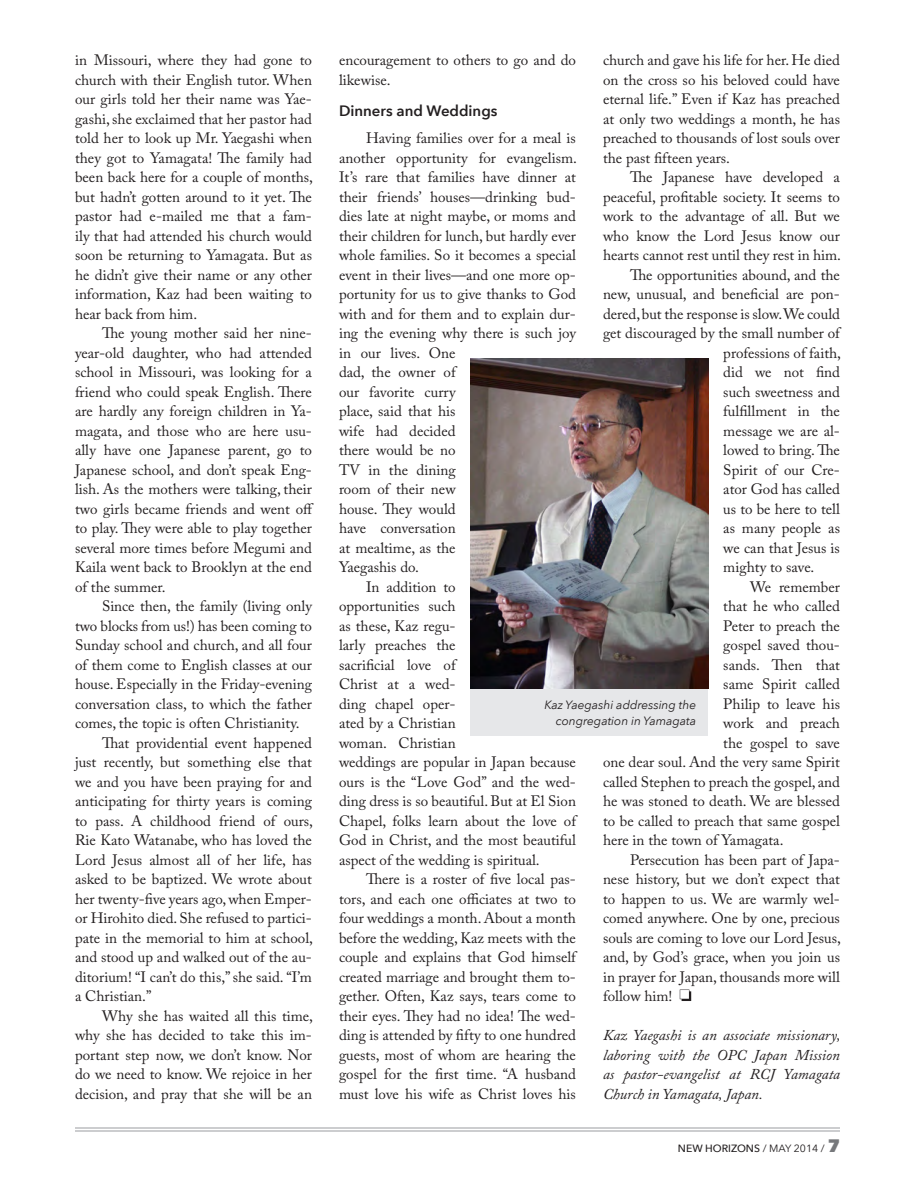
<style>
.page{position:relative;width:918px;height:1188px;background:#fff}
.page>*{position:absolute;margin:0;border:0;box-sizing:border-box;transform-origin:0 0}
.Main_text{font:15px/19.5px "Adobe Caslon Pro";color:#231f20;text-align:justify}
.Main_text-2{font:italic 15px/19.5px "Adobe Caslon Pro";color:#231f20;text-align:justify}
.Main_heading{font:600 15px "Avenir Next";color:#231f20}
.Photo_Caption{font:italic 12px/16.5px "Avenir Next";letter-spacing:-.005em;color:#231f20;text-align:right}
.t1{font:500 10.5px "Avenir Next";color:#231f20}
.s1{font-weight:400}
.s2{font-weight:800;font-size:18px;color:#76787b}
</style>
<div class="page">
<hr style="left:75px;top:1127px;width:765px;height:2px;background:#bcbdc0">
<hr style="left:75px;top:1130px;width:765px;height:2px;background:#bcbdc0">
<svg style="left:680px;top:990px;width:11px;height:11px"></svg>
<div style="left:471px;top:435px;width:237px;height:301px;background:#e6e7e9"></div>
<img style="left:471px;top:359px;width:237px;height:330px">
<p class="Main_text" style="left:75px;top:50px;width:240px">in Missouri, where they had gone to church with their English tutor. When our girls told her their name was Yae&shy;gashi, she exclaimed that her pastor had told her to look up Mr. Yaegashi when they got to Yamagata! The family had been back here for a couple of months, but hadn’t gotten around to it yet. The pastor had e-mailed me that a fam&shy;ily that had attended his church would soon be returning to Yamagata. But as he didn’t give their name or any other information, Kaz had been waiting to hear back from him.</p>
<p class="Main_text" style="left:75px;top:323px;width:240px;text-align:left;text-indent:27px">The young mother said her nine&shy;year-old daughter, who had attended school in Missouri, was looking for a friend who could speak English. There are hardly any foreign children in Ya&shy;magata, and those who are here usu&shy;ally have one Japanese parent, go to Japanese school, and don’t speak Eng&shy;lish. As the mothers were talking, their two girls became friends and went off to play. They were able to play together several more times before Megumi and Kaila went back to Brooklyn at the end of the summer.</p>
<p class="Main_text" style="left:75px;top:596px;width:239px;text-indent:27px">Since then, the family (living only two blocks from us!) has been coming to Sunday school and church, and all four of them come to English classes at our house. Especially in the Friday-evening conversation class, to which the father comes, the topic is often Christianity.</p>
<p class="Main_text" style="left:75px;top:733px;width:240px;text-indent:27px">That providential event happened just recently, but something else that we and you have been praying for and anticipating for thirty years is coming to pass. A childhood friend of ours, Rie Kato Watanabe, who has loved the Lord Jesus almost all of her life, has asked to be baptized. We wrote about her twenty-five years ago, when Emper&shy;or Hirohito died. She refused to partici&shy;pate in the memorial to him at school, and stood up and walked out of the au&shy;ditorium! “I can’t do this,” she said. “I’m a Christian.”</p>
<p class="Main_text" style="left:75px;top:1006px;width:240px;text-indent:27px">Why she has waited all this time, why she has decided to take this im&shy;portant step now, we don’t know. Nor do we need to know. We rejoice in her decision, and pray that she will be an</p>
<p class="Main_text" style="left:603px;top:50px;width:239px">church and gave his life for her. He died on the cross so his beloved could have eternal life.” Even if Kaz has preached at only two weddings a month, he has preached to thousands of lost souls over the past fifteen years.</p>
<p class="Main_text" style="left:603px;top:167px;width:240px;text-indent:27px">The Japanese have developed a peaceful, profitable society. It seems to work to the advantage of all. But we who know the Lord Jesus know our hearts cannot rest until they rest in him.</p>
<p class="Main_text" style="left:630px;top:265px;width:211px">The opportunities abound, and the</p>
<p class="Main_text" style="left:603px;top:284px;width:238px">new, unusual, and beneficial are pon-</p>
<p class="Main_text" style="left:603px;top:304px;width:238px">dered, but the response is slow. We could</p>
<p class="Main_text" style="left:603px;top:323px;width:238px">get discouraged by the small number of</p>
<p class="Main_text" style="left:723px;top:343px;width:119px">professions of faith,</p>
<p class="Main_text" style="left:723px;top:362px;width:118px">did we not find</p>
<p class="Main_text" style="left:723px;top:382px;width:118px">such sweetness and</p>
<p class="Main_text" style="left:723px;top:401px;width:118px">fulfillment in the</p>
<p class="Main_text" style="left:723px;top:421px;width:118px">message we are al-</p>
<p class="Main_text" style="left:723px;top:440px;width:118px">lowed to bring. The</p>
<p class="Main_text" style="left:723px;top:460px;width:118px">Spirit of our Cre-</p>
<p class="Main_text" style="left:723px;top:479px;width:118px">ator God has called</p>
<p class="Main_text" style="left:723px;top:499px;width:118px">us to be here to tell</p>
<p class="Main_text" style="left:723px;top:518px;width:118px">as many people as</p>
<p class="Main_text" style="left:723px;top:538px;width:118px">we can that Jesus is</p>
<p class="Main_text" style="left:723px;top:557px;width:93px">mighty to save.</p>
<p class="Main_text" style="left:750px;top:577px;width:91px">We remember</p>
<p class="Main_text" style="left:723px;top:596px;width:118px">that he who called</p>
<p class="Main_text" style="left:723px;top:616px;width:118px">Peter to preach the</p>
<p class="Main_text" style="left:723px;top:635px;width:118px">gospel saved thou-</p>
<p class="Main_text" style="left:723px;top:655px;width:118px">sands. Then that</p>
<p class="Main_text" style="left:723px;top:674px;width:118px">same Spirit called</p>
<p class="Main_text" style="left:723px;top:694px;width:118px">Philip to leave his</p>
<p class="Main_text" style="left:723px;top:713px;width:118px">work and preach</p>
<p class="Main_text" style="left:723px;top:733px;width:118px">the gospel to save</p>
<p class="Main_text" style="left:603px;top:752px;width:239px">one dear soul. And the very same Spirit</p>
<p class="Main_text" style="left:603px;top:772px;width:238px">called Stephen to preach the gospel, and</p>
<p class="Main_text" style="left:603px;top:791px;width:238px">he was stoned to death. We are blessed</p>
<p class="Main_text" style="left:603px;top:811px;width:239px">to be called to preach that same gospel</p>
<p class="Main_text" style="left:603px;top:830px;width:182px">here in the town of Yamagata.</p>
<p class="Main_text" style="left:603px;top:850px;width:240px;text-indent:27px">Persecution has been part of Japa&shy;nese history, but we don’t expect that to happen to us. We are warmly wel&shy;comed anywhere. One by one, precious souls are coming to love our Lord Jesus, and, by God’s grace, when you join us in prayer for Japan, thousands more will follow him!</p>
<p class="Main_text-2" style="left:603px;top:1025px;width:239px">Kaz Yaegashi is an associate missionary, laboring with the OPC Japan Mission as pastor-evangelist at RCJ Yamagata Church in Yamagata, Japan.</p>
<p class="Main_text" style="left:339px;top:50px;width:239px">encouragement to others to go and do likewise.</p>
<p class="Main_heading" style="left:339px;top:102px;width:160px">Dinners and Weddings</p>
<p class="Main_text" style="left:339px;top:128px;width:240px;text-align:left;text-indent:27px">Having families over for a meal is another opportunity for evangelism.<br>It’s rare that families have dinner at their friends’ houses—drinking bud&shy;dies late at night maybe, or moms and their children for lunch, but hardly ever whole families. So it becomes a special event in their lives—and one more op&shy;portunity for us to give thanks to God with and for them and to explain dur&shy;ing the evening why there is such joy in our lives. One<br>dad, the owner of<br>our favorite curry<br>place, said that his<br>wife had decided<br>there would be no<br>TV in the dining<br>room of their new<br>house. They would<br>have conversation<br>at mealtime, as the<br>Yaegashis do.</p>
<p class="Main_text" style="left:339px;top:577px;width:239px;text-align:left;text-indent:27px">In addition to<br>opportunities such<br>as these, Kaz regu-<br>larly preaches the<br>sacrificial love of<br>Christ at a wed-<br>ding chapel oper-<br>ated by a Christian<br>woman. Christian<br>weddings are popular in Japan because ours is the “Love God” and the wed&shy;ding dress is so beautiful. But at El Sion<br>Chapel, folks learn about the love of<br>God in Christ, and the most beautiful aspect of the wedding is spiritual.</p>
<p class="Main_text" style="left:339px;top:869px;width:239px;text-indent:27px">There is a roster of five local pas&shy;tors, and each one officiates at two to four weddings a month. About a month before the wedding, Kaz meets with the couple and explains that God himself created marriage and brought them to&shy;gether. Often, Kaz says, tears come to their eyes. They had no idea! The wed&shy;ding is attended by fifty to one hundred guests, most of whom are hearing the gospel for the first time. “A husband must love his wife as Christ loves his</p>
<p class="Photo_Caption" style="left:545px;top:697px;width:153px">Kaz Yaegashi addressing the congregation in Yamagata</p>
<p class="t1" style="left:678px;top:1142px;width:164px">NEW HORIZONS <span class="s1">/ MAY 2014 /</span> <span class="s2">7</span></p>
</div>
